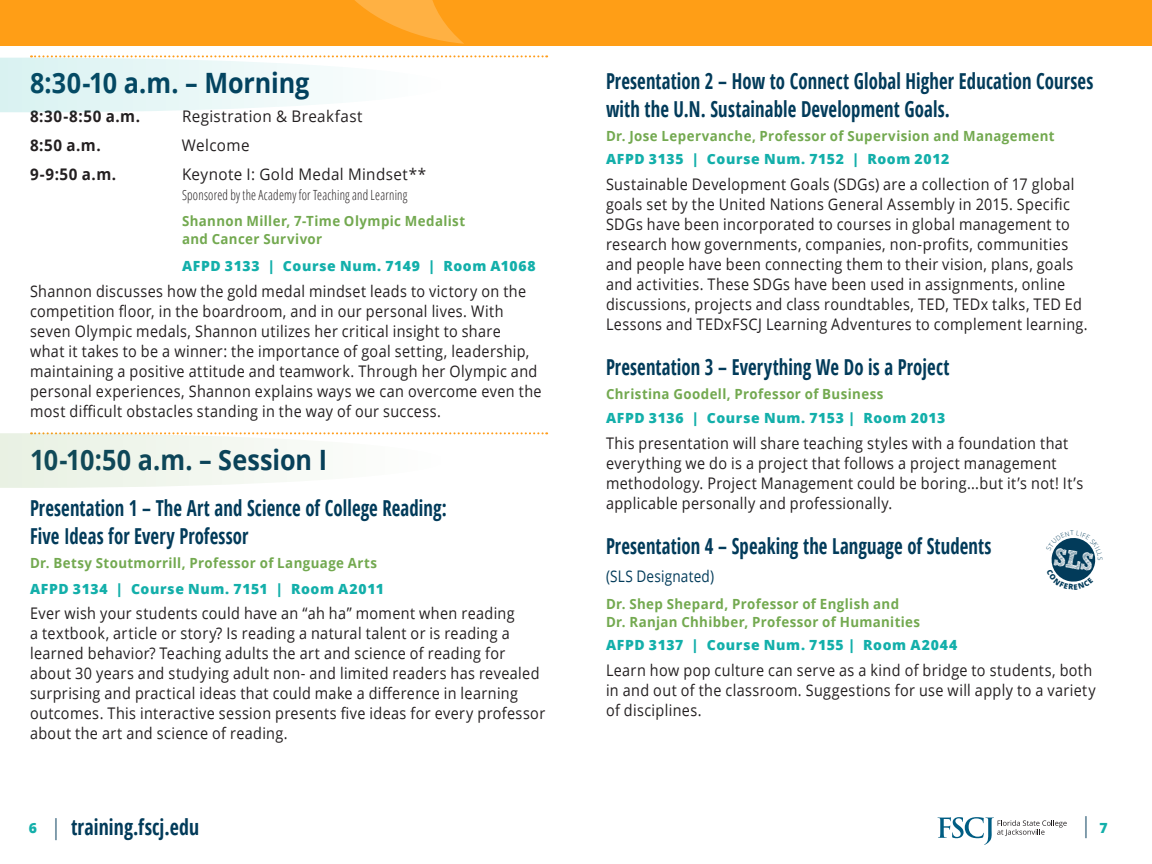
<style>
.page{position:relative;width:1152px;height:864px;background:#fff}
.page>*{position:absolute;margin:0;border:0;box-sizing:border-box;transform-origin:0 0}
.headline_02{font:700 28px "Open Sans";letter-spacing:-.005em;color:#023b5a;scale:.9 1}
._01_-_Title{font:700 condensed 22px/28px "Open Sans";letter-spacing:.005em;color:#023b5a;scale:.85 1}
._01_-_Title-2{font:700 condensed 22px "Open Sans";letter-spacing:.005em;color:#023b5a;scale:.9 1}
.t1{font:300 condensed 22px "Open Sans";color:#023b5a;scale:.9 1}
.body_main{font:16px/20px "Open Sans";letter-spacing:.025em;color:#231f20;scale:.9 1}
.body_copy{font:16px "Open Sans";letter-spacing:.025em;color:#231f20;scale:.95 1}
.body_copy-2{font:700 16px "Open Sans";letter-spacing:.045em;color:#231f20;scale:.95 1}
._01_-_Title-3{font:16px "Open Sans";letter-spacing:.02em;color:#023b5a;scale:.85 1}
._02_-_presenters{font:700 14px/18px "Open Sans";letter-spacing:.03em;color:#73a950;scale:.95 1}
._03_-_Course_details{font:800 14px "Open Sans";letter-spacing:.045em;color:#13afaa}
.body_copy-3{font:300 condensed 14px "Open Sans";letter-spacing:.02em;color:#231f20;scale:.9 1}
._02_-_presenters-2{font:800 14px "Open Sans";letter-spacing:.045em;color:#13afaa}
.s1{font-weight:800;font-stretch:normal;font-size:14px;color:#13afaa}
.s2{font-weight:300}
</style>
<div class="page">
<svg style="left:938px;top:817px;width:129px;height:28px"></svg>
<svg style="left:0;top:432px;width:547px;height:56px"></svg>
<svg style="left:0;top:55px;width:547px;height:57px"></svg>
<div style="left:0;top:0;width:576px;height:45px;background:#ff9e16"></div>
<svg style="left:355px;top:0;width:109px;height:44px"></svg>
<div style="left:576px;top:0;width:576px;height:45px;background:#ff9e16"></div>
<svg style="left:1051px;top:538px;width:45px;height:44px"></svg>
<p class="headline_02" style="left:30px;top:63px;width:312px">8:30-10 a.m. – Morning</p>
<p class="body_copy-2" style="left:30px;top:105px;width:117px">8:30-8:50 a.m.</p>
<p class="body_copy" style="left:182px;top:106px;width:192px">Registration &amp; Breakfast</p>
<p class="body_copy-2" style="left:30px;top:134px;width:76px">8:50 a.m.</p>
<p class="body_copy" style="left:182px;top:134px;width:73px">Welcome</p>
<p class="body_copy-2" style="left:30px;top:163px;width:92px">9-9:50 a.m.</p>
<p class="body_copy" style="left:182px;top:163px;width:259px">Keynote I: Gold Medal Mindset**</p>
<p class="body_copy-3" style="left:182px;top:185px;width:252px">Sponsored by the Academy for Teaching and Learning</p>
<p class="_02_-_presenters" style="left:182px;top:212px;width:300px">Shannon Miller, 7-Time Olympic Medalist and Cancer Survivor</p>
<p class="_02_-_presenters-2" style="left:182px;top:255px;width:355px">AFPD 3133 | Course Num. 7149 | Room A1068</p>
<p class="body_main" style="left:30px;top:281px;width:570px">Shannon discusses how the gold medal mindset leads to victory on the competition floor, in the boardroom, and in our personal lives. With seven Olympic medals, Shannon utilizes her critical insight to share<br>what it takes to be a winner: the importance of goal setting, leadership, maintaining a positive attitude and teamwork. Through her Olympic and personal experiences, Shannon explains ways we can overcome even the most difficult obstacles standing in the way of our success.</p>
<p class="headline_02" style="left:30px;top:440px;width:332px">10-10:50 a.m. – Session I</p>
<p class="_01_-_Title" style="left:30px;top:494px;width:492px">Presentation 1 – The Art and Science of College Reading:<br>Five Ideas for Every Professor</p>
<p class="_02_-_presenters" style="left:30px;top:553px;width:367px">Dr. Betsy Stoutmorrill, Professor of Language Arts</p>
<p class="_03_-_Course_details" style="left:30px;top:578px;width:355px">AFPD 3134 | Course Num. 7151 | Room A2011</p>
<p class="body_main" style="left:30px;top:603px;width:574px">Ever wish your students could have an “ah ha” moment when reading<br>a textbook, article or story? Is reading a natural talent or is reading a learned behavior? Teaching adults the art and science of reading for about 30 years and studying adult non- and limited readers has revealed surprising and practical ideas that could make a difference in learning outcomes. This interactive session presents five ideas for every professor about the art and science of reading.</p>
<p class="_01_-_Title" style="left:606px;top:66px;width:575px">Presentation 2 – How to Connect Global Higher Education Courses with the U.N. Sustainable Development Goals.</p>
<p class="_02_-_presenters" style="left:606px;top:126px;width:474px">Dr. Jose Lepervanche, Professor of Supervision and Management</p>
<p class="_03_-_Course_details" style="left:606px;top:149px;width:345px">AFPD 3135 | Course Num. 7152 | Room 2012</p>
<p class="body_main" style="left:606px;top:174px;width:537px">Sustainable Development Goals (SDGs) are a collection of 17 global goals set by the United Nations General Assembly in 2015. Specific SDGs have been incorporated to courses in global management to research how governments, companies, non-profits, communities and people have been connecting them to their vision, plans, goals and activities. These SDGs have been used in assignments, online discussions, projects and class roundtables, TED, TEDx talks, TED Ed Lessons and TEDxFSCJ Learning Adventures to complement learning.</p>
<p class="_01_-_Title" style="left:606px;top:353px;width:406px">Presentation 3 – Everything We Do is a Project</p>
<p class="_02_-_presenters" style="left:606px;top:385px;width:294px">Christina Goodell, Professor of Business</p>
<p class="_03_-_Course_details" style="left:606px;top:407px;width:341px">AFPD 3136 | Course Num. 7153 | Room 2013</p>
<p class="body_main" style="left:606px;top:432px;width:532px">This presentation will share teaching styles with a foundation that everything we do is a project that follows a project management methodology. Project Management could be boring...but it’s not! It’s applicable personally and professionally.</p>
<p class="_01_-_Title" style="left:606px;top:531px;width:455px">Presentation 4 – Speaking the Language of Students</p>
<p class="_01_-_Title-3" style="left:606px;top:565px;width:129px">(SLS Designated)</p>
<p class="_02_-_presenters" style="left:606px;top:594px;width:332px">Dr. Shep Shepard, Professor of English and<br>Dr. Ranjan Chhibber, Professor of Humanities</p>
<p class="_03_-_Course_details" style="left:606px;top:635px;width:353px">AFPD 3137 | Course Num. 7155 | Room A2044</p>
<p class="body_main" style="left:606px;top:660px;width:546px">Learn how pop culture can serve as a kind of bridge to students, both in and out of the classroom. Suggestions for use will apply to a variety of disciplines.</p>
<h2 class="_01_-_Title-2" style="left:29px;top:812px;width:191px"><span class="s1">6</span> <span class="s2">|</span> training.fscj.edu</h2>
<h2 class="t1" style="left:1082px;top:810px;width:30px">| <span class="s1">7</span></h2>
</div>
